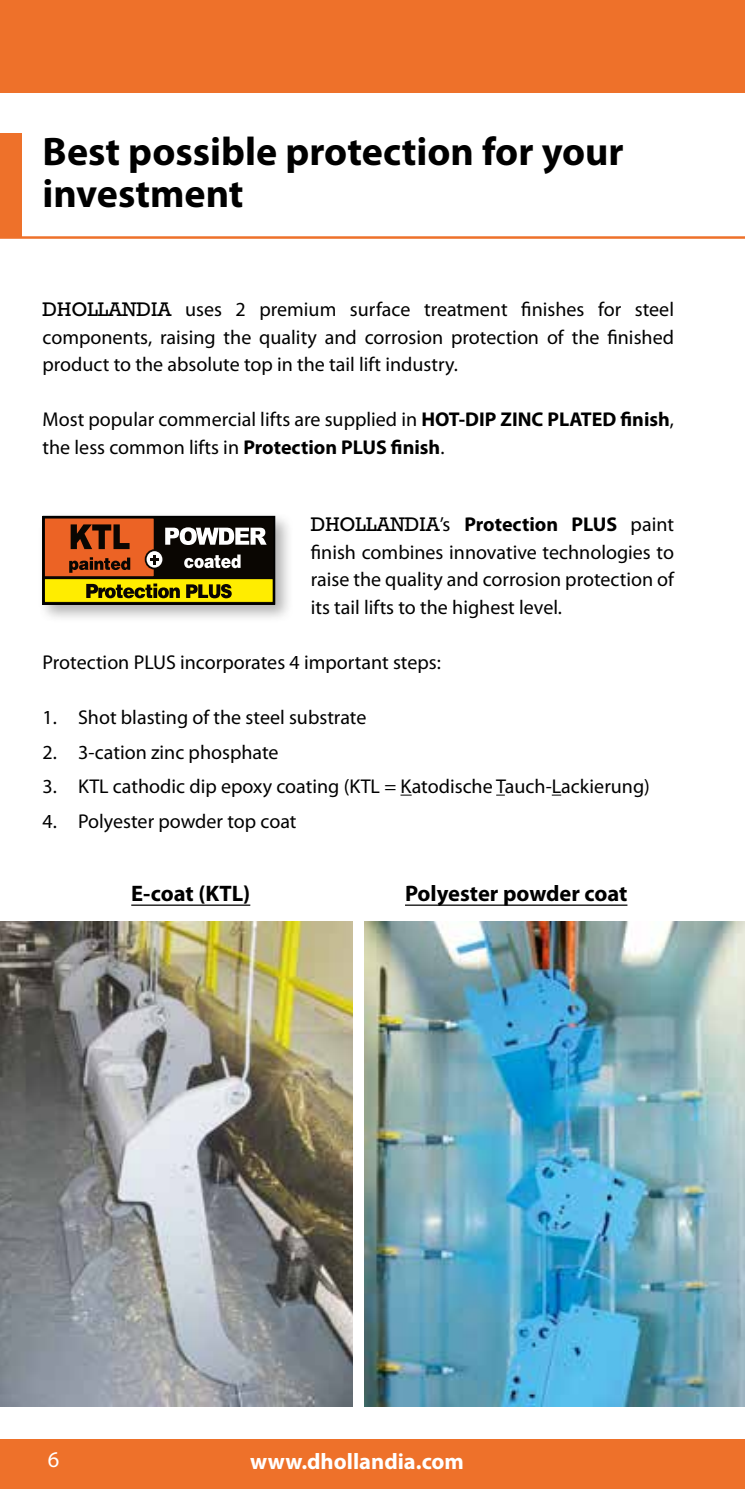
<style>
.page{position:relative;width:745px;height:1489px;background:#fff}
.page>*{position:absolute;margin:0;border:0;box-sizing:border-box;transform-origin:0 0}
.t1{font:700 40px/42.5px "Myriad Pro";color:#000}
.t2{font:700 22.5px "Myriad Pro";color:#000}
.t3{font:700 22.5px "Myriad Pro";color:#fff}
.t4{font:22.5px "Myriad Pro";color:#fff}
.t5{font:20px/27.5px "Myriad Pro";color:#000;text-align:justify}
.s1{font-family:"Rockwell Std"}
.s2{font-weight:700}
</style>
<div class="page">
<div style="left:0;top:1439px;width:744px;height:49px;background:#ee712a"></div>
<div style="left:0;top:0;width:744px;height:92px;background:#ee712a"></div>
<hr style="left:0;top:236px;width:744px;height:3px;background:#ee712a">
<div style="left:37px;top:510px;width:257px;height:114px;background:#000;opacity:.3"></div>
<div style="left:43px;top:516px;width:232px;height:88px;background:#0a0602"></div>
<div style="left:44px;top:518px;width:110px;height:58px;background:#ec6325"></div>
<div style="left:44px;top:517px;width:110px;height:60px;border:1px solid #0a0602"></div>
<div style="left:44px;top:578px;width:229px;height:24px;background:#ffed00"></div>
<div style="left:44px;top:578px;width:229px;height:24px;border:1px solid #0a0602"></div>
<svg style="left:145px;top:550px;width:18px;height:18px"></svg>
<div style="left:145px;top:549px;width:19px;height:20px;border:2px solid #0d0804;border-radius:50%"></div>
<svg style="left:150px;top:555px;width:9px;height:9px"></svg>
<svg style="left:71px;top:524px;width:58px;height:25px"></svg>
<svg style="left:69px;top:557px;width:61px;height:15px"></svg>
<svg style="left:165px;top:527px;width:101px;height:18px"></svg>
<svg style="left:184px;top:554px;width:56px;height:14px"></svg>
<svg style="left:86px;top:583px;width:94px;height:15px"></svg>
<svg style="left:186px;top:584px;width:45px;height:14px"></svg>
<div style="left:43px;top:516px;width:232px;height:88px;border:2px solid #000"></div>
<div style="left:0;top:133px;width:21px;height:104px;background:#ee712a"></div>
<img style="left:744px;top:921px;width:1px;height:180px">
<img style="left:0;top:921px;width:352px;height:485px">
<img style="left:364px;top:921px;width:380px;height:485px">
<hr style="left:131px;top:904px;width:119px;height:1px;background:#000">
<hr style="left:405px;top:904px;width:222px;height:1px;background:#000">
<h1 class="t1" style="left:43px;top:129px;width:582px">Best possible protection for your investment</h1>
<p class="t5" style="left:43px;top:295px;width:632px"><span class="s1">DHOLLANDIA</span> uses 2 premium surface treatment finishes for steel components, raising the quality and corrosion protection of the finished product to the absolute top in the tail lift industry.</p>
<p class="t5" style="left:43px;top:405px;width:632px">Most popular commercial lifts are supplied in <span class="s2">HOT-DIP ZINC PLATED finish</span>, the less common lifts in <span class="s2">Protection PLUS finish</span>.</p>
<p class="t5" style="left:310px;top:510px;width:364px"><span class="s1">DHOLLANDIA</span>’s <span class="s2">Protection PLUS</span> paint finish combines innovative technologies to raise the quality and corrosion protection of its tail lifts to the highest level.</p>
<p class="t5" style="left:43px;top:648px;width:399px">Protection PLUS incorporates 4 important steps:</p>
<p class="t5" style="left:43px;top:703px;width:325px">1. Shot blasting of the steel substrate</p>
<p class="t5" style="left:43px;top:737px;width:237px">2. 3-cation zinc phosphate</p>
<p class="t5" style="left:43px;top:772px;width:608px">3. KTL cathodic dip epoxy coating (KTL = Katodische Tauch-Lackierung)</p>
<p class="t5" style="left:43px;top:806px;width:255px">4. Polyester powder top coat</p>
<p class="t2" style="left:131px;top:879px;width:120px">E-coat (KTL)</p>
<p class="t2" style="left:405px;top:879px;width:224px">Polyester powder coat</p>
<p class="t4" style="left:48px;top:1445px;width:13px">6</p>
<p class="t3" style="left:250px;top:1446px;width:215px">www.dhollandia.com</p>
</div>
